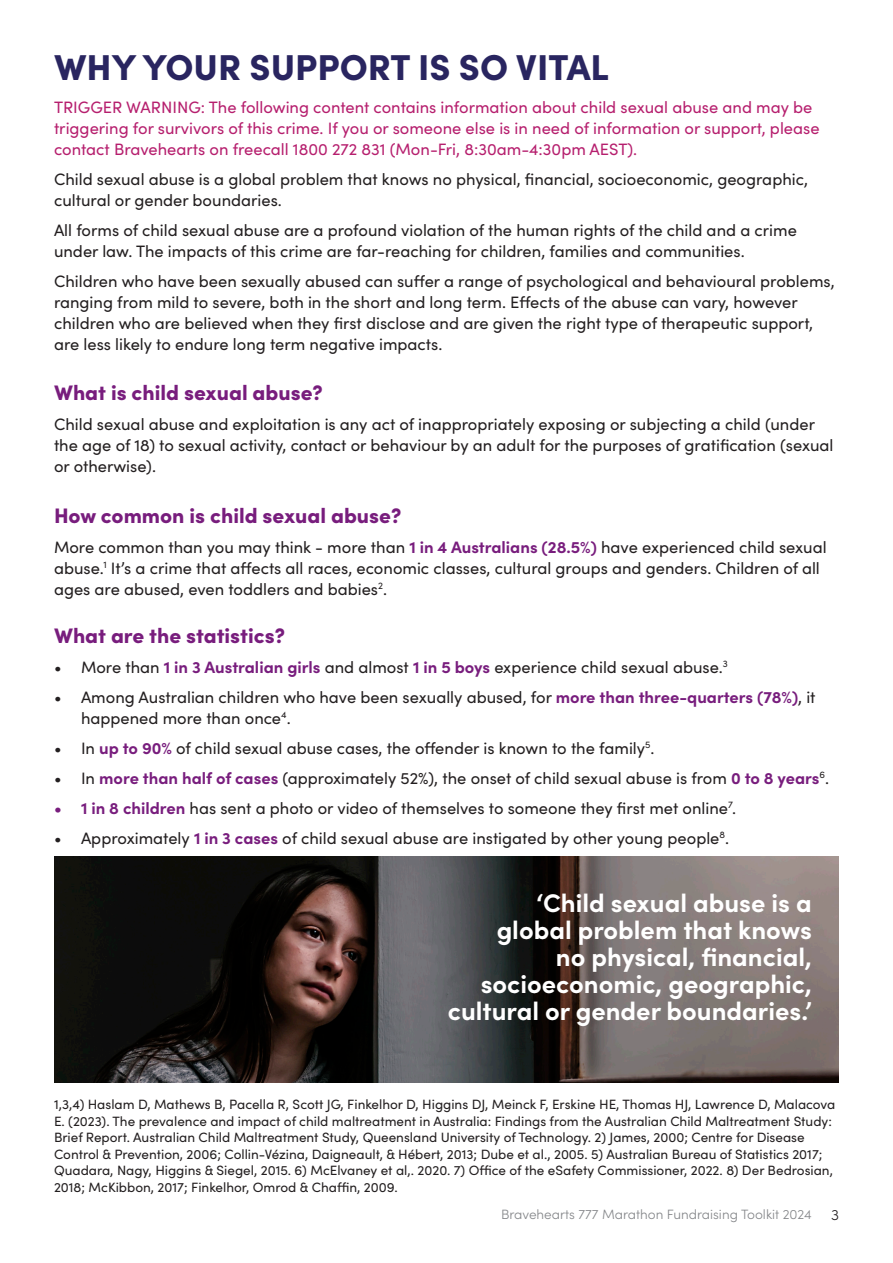
<style>
.page{position:relative;width:893px;height:1263px;background:#fff}
.page>*{position:absolute;margin:0;border:0;box-sizing:border-box;transform-origin:0 0}
.t1{font:900 36px "Sofia Pro";color:#292560}
.t2{font:700 25.5px/27px "Sofia Pro";color:#fff;text-align:right}
.t3{font:900 21px "Sofia Pro";color:#781d7d}
.t4{font:16.5px/21px "Sofia Pro";color:#231f20}
.t5{font:16.5px/21px "Sofia Pro";color:#b61f6e}
.t6{font:300 15px "Sofia Pro";color:#231f20}
.t7{font:13.5px/16.5px "Sofia Pro";color:#231f20}
.t8{font:300 13.5px "Sofia Pro";color:#848689}
.s1{font-weight:700;color:#781d7d}
</style>
<div class="page">
<img style="left:54px;top:857px;width:785px;height:225px">
<p class="t1" style="left:54px;top:39px;width:556px">WHY YOUR SUPPORT IS SO VITAL</p>
<p class="t5" style="left:54px;top:96px;width:767px">TRIGGER WARNING: The following content contains information about child sexual abuse and may be triggering for survivors of this crime. If you or someone else is in need of information or support, please contact Bravehearts on freecall 1800 272 831 (Mon-Fri, 8:30am-4:30pm AEST).</p>
<p class="t4" style="left:54px;top:168px;width:756px">Child sexual abuse is a global problem that knows no physical, financial, socioeconomic, geographic, cultural or gender boundaries.</p>
<p class="t4" style="left:54px;top:219px;width:744px">All forms of child sexual abuse are a profound violation of the human rights of the child and a crime under law. The impacts of this crime are far-reaching for children, families and communities.</p>
<p class="t4" style="left:54px;top:270px;width:782px">Children who have been sexually abused can suffer a range of psychological and behavioural problems, ranging from mild to severe, both in the short and long term. Effects of the abuse can vary, however children who are believed when they first disclose and are given the right type of therapeutic support, are less likely to endure long term negative impacts.</p>
<p class="t3" style="left:54px;top:376px;width:271px">What is child sexual abuse?</p>
<p class="t4" style="left:54px;top:413px;width:781px">Child sexual abuse and exploitation is any act of inappropriately exposing or subjecting a child (under the age of 18) to sexual activity, contact or behaviour by an adult for the purposes of gratification (sexual or otherwise).</p>
<p class="t3" style="left:54px;top:499px;width:349px">How common is child sexual abuse?</p>
<p class="t4" style="left:54px;top:535px;width:774px">More common than you may think - more than <span class="s1">1 in 4 Australians (28.5%)</span> have experienced child sexual abuse.<sup>1</sup> It’s a crime that affects all races, economic classes, cultural groups and genders. Children of all ages are abused, even toddlers and babies<sup>2</sup>.</p>
<p class="t3" style="left:54px;top:619px;width:233px">What are the statistics?</p>
<p class="t4" style="left:54px;top:655px;width:675px">• More than <span class="s1">1 in 3 Australian girls</span> and almost <span class="s1">1 in 5 boys</span> experience child sexual abuse.<sup>3</sup></p>
<p class="t4" style="left:81px;top:685px;width:736px;text-indent:-27px">• Among Australian children who have been sexually abused, for <span class="s1">more than three-quarters (78%)</span>, it happened more than once<sup>4</sup>.</p>
<p class="t4" style="left:54px;top:736px;width:602px">• In <span class="s1">up to 90%</span> of child sexual abuse cases, the offender is known to the family<sup>5</sup>.</p>
<p class="t4" style="left:54px;top:766px;width:777px">• In <span class="s1">more than half of cases</span> (approximately 52%), the onset of child sexual abuse is from <span class="s1">0 to 8 years</span><sup>6</sup>.</p>
<p class="t4" style="left:54px;top:796px;width:684px"><span class="s1">• 1 in 8 children</span> has sent a photo or video of themselves to someone they first met online<sup>7</sup>.</p>
<p class="t4" style="left:54px;top:826px;width:677px">• Approximately <span class="s1">1 in 3 cases</span> of child sexual abuse are instigated by other young people<sup>8</sup>.</p>
<p class="t2" style="left:448px;top:887px;width:365px">‘Child sexual abuse is a<br>global problem that knows<br>no physical, financial, socioeconomic, geographic, cultural or gender boundaries.’</p>
<p class="t7" style="left:54px;top:1095px;width:783px">1,3,4) Haslam D, Mathews B, Pacella R, Scott JG, Finkelhor D, Higgins DJ, Meinck F, Erskine HE, Thomas HJ, Lawrence D, Malacova E. (2023). The prevalence and impact of child maltreatment in Australia: Findings from the Australian Child Maltreatment Study:<br>Brief Report. Australian Child Maltreatment Study, Queensland University of Technology. 2) James, 2000; Centre for Disease Control &amp; Prevention, 2006; Collin-Vézina, Daigneault, &amp; Hébert, 2013; Dube et al., 2005. 5) Australian Bureau of Statistics 2017; Quadara, Nagy, Higgins &amp; Siegel, 2015. 6) McElvaney et al,. 2020. 7) Office of the eSafety Commissioner, 2022. 8) Der Bedrosian, 2018; McKibbon, 2017; Finkelhor, Omrod &amp; Chaffin, 2009.</p>
<p class="t8" style="left:501px;top:1204px;width:312px">Bravehearts 777 Marathon Fundraising Toolkit 2024</p>
<p class="t6" style="left:831px;top:1204px;width:9px">3</p>
</div>
